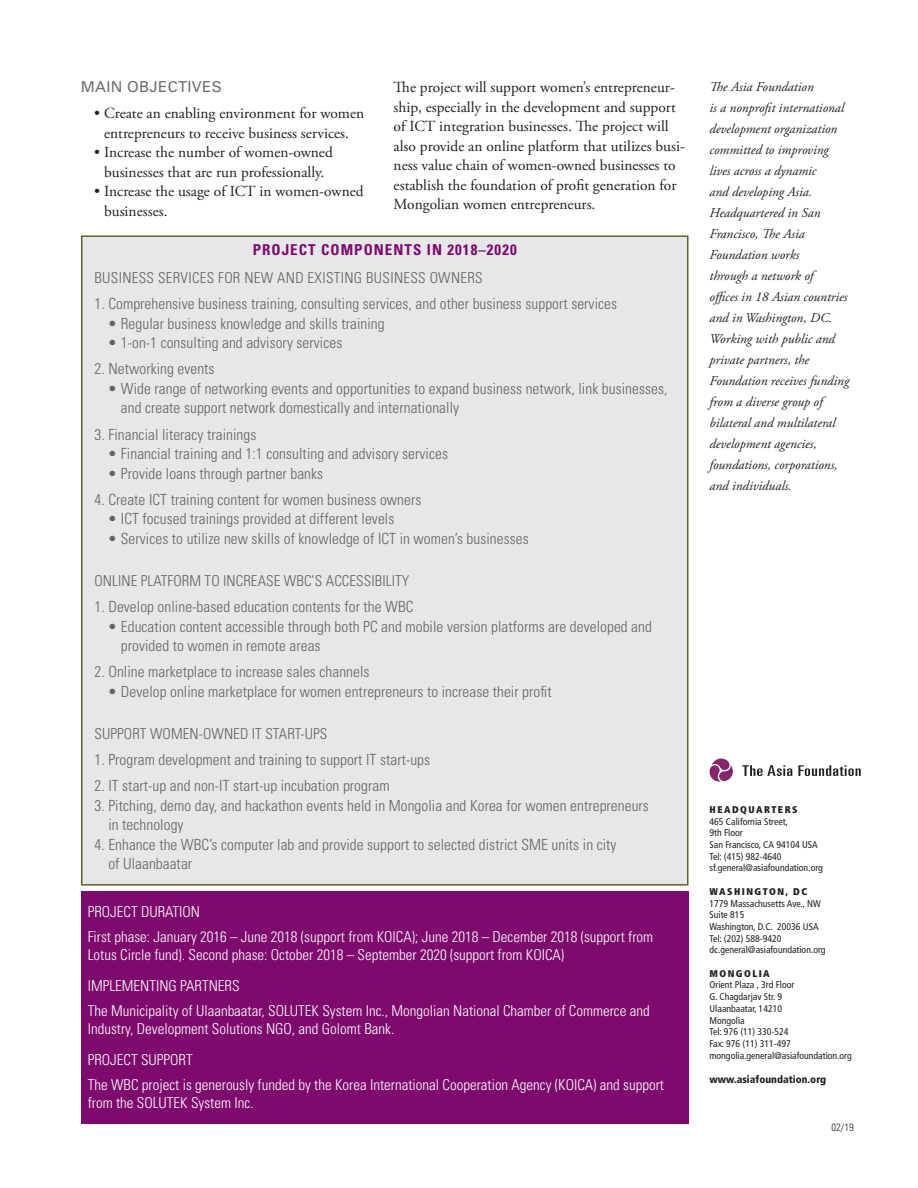
<style>
.page{position:relative;width:918px;height:1188px;background:#fff}
.page>*{position:absolute;margin:0;border:0;box-sizing:border-box;transform-origin:0 0}
.t1{font:300 condensed 15.3px/19.5px "Univers LT Std";letter-spacing:.005em;color:#636366}
.t2{font:15.3px/19.5px "Adobe Garamond Pro";color:#231f20;text-align:center}
.t3{font:300 condensed 15px/24.8px "Univers LT Std";color:#fff}
.t4{font:300 condensed 15px "Univers LT Std";letter-spacing:.005em;color:#636366}
.t5{font:700 condensed 15px "Univers LT Std";letter-spacing:.07em;color:#7e0a6d}
.t6{font:15px "Univers LT Std";letter-spacing:.02em;color:#6c6d70}
.t7{font:italic 13.5px/21px "Adobe Garamond Pro";color:#231f20}
.t8{font:900 condensed 10.5px "Frutiger LT Std";color:#231f20}
.t9{font:300 condensed 10.5px "Univers LT Std";color:#231f20}
.t10{font:condensed 9.75px/11.7px "Frutiger LT Std";color:#231f20}
.t11{font:900 condensed 9.75px "Frutiger LT Std";letter-spacing:.15em;color:#231f20}
</style>
<div class="page">
<svg style="left:798px;top:765px;width:63px;height:11px"></svg>
<svg style="left:710px;top:759px;width:82px;height:23px"></svg>
<div style="left:81px;top:235px;width:607px;height:651px;background:#e6e7e9;border:2px solid #5e6328"></div>
<div style="left:81px;top:891px;width:607px;height:232px;background:#7e0a6d"></div>
<p class="t6" style="left:81px;top:78px;width:142px">MAIN OBJECTIVES</p>
<p class="t2" style="left:94px;top:104px;width:271px">• Create an enabling environment for women entrepreneurs to receive business services.</p>
<p class="t2" style="left:94px;top:143px;width:240px">• Increase the number of women-owned businesses that are run professionally.</p>
<p class="t2" style="left:104px;top:182px;width:261px;text-align:left;text-indent:-10px">• Increase the usage of ICT in women-owned businesses.</p>
<p class="t2" style="left:394px;top:78px;width:293px;text-align:left">The project will support women’s entrepreneur&shy;ship, especially in the development and support of ICT integration businesses. The project will also provide an online platform that utilizes busi&shy;ness value chain of women-owned businesses to establish the foundation of profit generation for Mongolian women entrepreneurs.</p>
<p class="t5" style="left:253px;top:240px;width:265px">PROJECT COMPONENTS IN 2018–2020</p>
<p class="t4" style="left:94px;top:269px;width:390px">BUSINESS SERVICES FOR NEW AND EXISTING BUSINESS OWNERS</p>
<p class="t1" style="left:94px;top:294px;width:524px">1. Comprehensive business training, consulting services, and other business support services</p>
<p class="t1" style="left:108px;top:313px;width:278px">• Regular business knowledge and skills training</p>
<p class="t1" style="left:108px;top:333px;width:236px">• 1-on-1 consulting and advisory services</p>
<p class="t1" style="left:94px;top:359px;width:122px">2. Networking events</p>
<p class="t1" style="left:121px;top:379px;width:548px;text-indent:-13px">• Wide range of networking events and opportunities to expand business network, link businesses, and create support network domestically and internationally</p>
<p class="t1" style="left:94px;top:424px;width:163px">3. Financial literacy trainings</p>
<p class="t1" style="left:108px;top:444px;width:342px">• Financial training and 1:1 consulting and advisory services</p>
<p class="t1" style="left:108px;top:463px;width:217px">• Provide loans through partner banks</p>
<p class="t1" style="left:94px;top:490px;width:328px">4. Create ICT training content for women business owners</p>
<p class="t1" style="left:108px;top:509px;width:288px">• ICT focused trainings provided at different levels</p>
<p class="t1" style="left:108px;top:529px;width:422px">• Services to utilize new skills of knowledge of ICT in women’s businesses</p>
<p class="t4" style="left:94px;top:572px;width:316px">ONLINE PLATFORM TO INCREASE WBC’S ACCESSIBILITY</p>
<p class="t1" style="left:94px;top:597px;width:321px">1. Develop online-based education contents for the WBC</p>
<p class="t1" style="left:121px;top:616px;width:533px;text-indent:-13px">• Education content accessible through both PC and mobile version platforms are developed and provided to women in remote areas</p>
<p class="t1" style="left:94px;top:662px;width:277px">2. Online marketplace to increase sales channels</p>
<p class="t1" style="left:108px;top:682px;width:445px">• Develop online marketplace for women entrepreneurs to increase their profit</p>
<p class="t4" style="left:94px;top:725px;width:234px">SUPPORT WOMEN-OWNED IT START-UPS</p>
<p class="t1" style="left:94px;top:750px;width:337px">1. Program development and training to support IT start-ups</p>
<p class="t1" style="left:94px;top:776px;width:297px">2. IT start-up and non-IT start-up incubation program</p>
<p class="t1" style="left:108px;top:796px;width:542px;text-indent:-14px">3. Pitching, demo day, and hackathon events held in Mongolia and Korea for women entrepreneurs in technology</p>
<p class="t1" style="left:108px;top:835px;width:510px;text-indent:-14px">4. Enhance the WBC’s computer lab and provide support to selected district SME units in city of Ulaanbaatar</p>
<p class="t3" style="left:88px;top:899px;width:567px">PROJECT DURATION<br>First phase: January 2016 – June 2018 (support from KOICA); June 2018 – December 2018 (support from</p>
<p class="t3" style="left:88px;top:939px;width:478px;line-height:31.5px">Lotus Circle fund). Second phase: October 2018 – September 2020 (support from KOICA)<br>IMPLEMENTING PARTNERS</p>
<p class="t3" style="left:88px;top:1002px;width:564px;line-height:18px">The Municipality of Ulaanbaatar, SOLUTEK System Inc., Mongolian National Chamber of Commerce and<br>Industry, Development Solutions NGO, and Golomt Bank.</p>
<p class="t3" style="left:88px;top:1048px;width:578px">PROJECT SUPPORT<br>The WBC project is generously funded by the Korea International Cooperation Agency (KOICA) and support</p>
<p class="t3" style="left:88px;top:1091px;width:167px">from the SOLUTEK System Inc.</p>
<p class="t7" style="left:710px;top:76px;width:141px">The Asia Foundation<br>is a nonprofit international development organization committed to improving lives across a dynamic<br>and developing Asia.<br>Headquartered in San<br>Francisco, The Asia<br>Foundation works<br>through a network of<br>offices in 18 Asian countries and in Washington, DC.<br>Working with public and private partners, the<br>Foundation receives funding from a diverse group of bilateral and multilateral development agencies, foundations, corporations, and individuals.</p>
<p class="t11" style="left:710px;top:804px;width:89px">HEADQUARTERS</p>
<p class="t10" style="left:710px;top:816px;width:115px">465 California Street,<br>9th Floor<br>San Francisco, CA 94104 USA<br>Tel: (415) 982-4640 sf.general@asiafoundation.org</p>
<p class="t11" style="left:710px;top:886px;width:99px">WASHINGTON, DC</p>
<p class="t10" style="left:710px;top:897px;width:118px">1779 Massachusetts Ave., NW<br>Suite 815<br>Washington, D.C. 20036 USA<br>Tel: (202) 588-9420 dc.general@asiafoundation.org</p>
<p class="t11" style="left:710px;top:967px;width:62px">MONGOLIA</p>
<p class="t10" style="left:710px;top:979px;width:144px">Orient Plaza , 3rd Floor<br>G. Chagdarjav Str. 9<br>Ulaanbaatar, 14210<br>Mongolia<br>Tel: 976 (11) 330-524<br>Fax: 976 (11) 311-497 mongolia.general@asiafoundation.org</p>
<p class="t8" style="left:710px;top:1073px;width:118px">www.asiafoundation.org</p>
<p class="t9" style="left:832px;top:1121px;width:24px">02/19</p>
</div>
